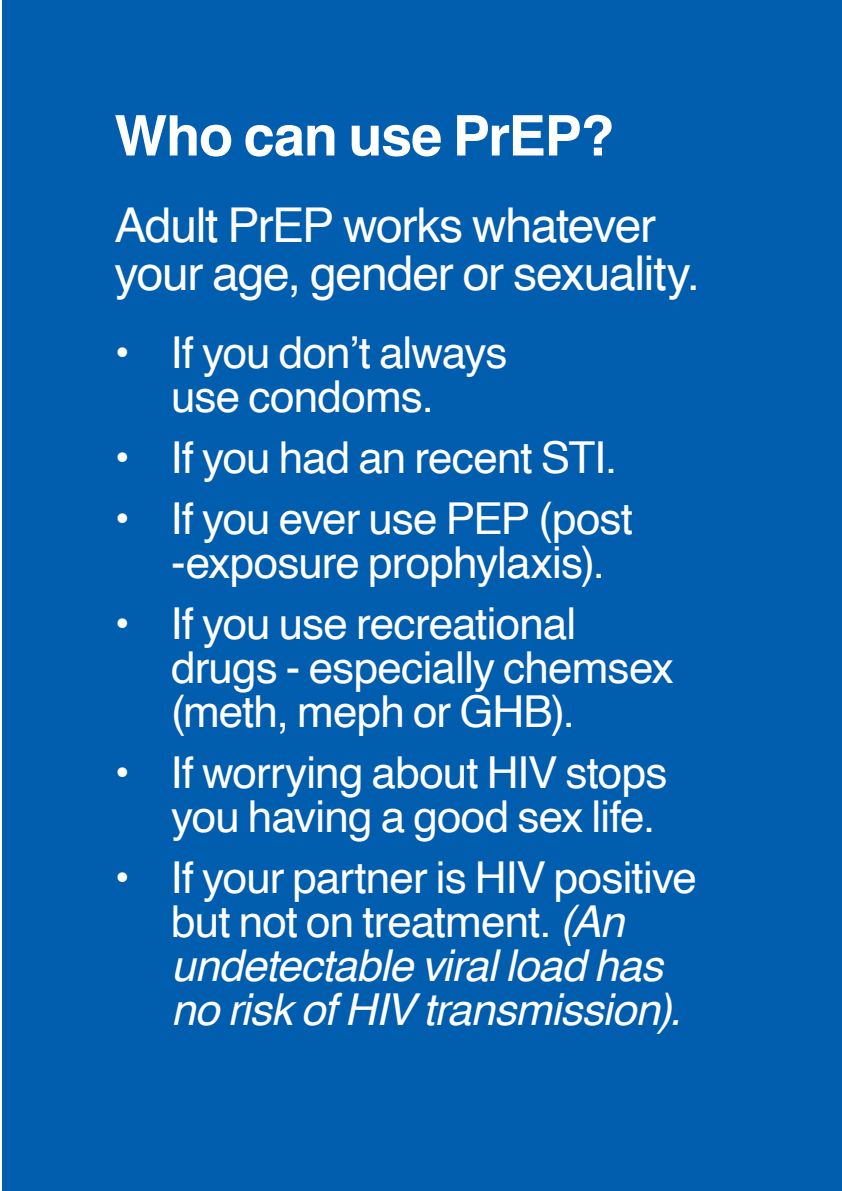
<style>
.page{position:relative;width:842px;height:1191px;background:#fff}
.page>*{position:absolute;margin:0;border:0;box-sizing:border-box;transform-origin:0 0}
.t1{font:700 56px "Helvetica";letter-spacing:-.025em;color:#fff}
.t2{font:48px/48px "Helvetica";letter-spacing:-.025em;color:#fff}
.t3{font:44px/44px "Helvetica";letter-spacing:-.02em;color:#fff}
.t4{font:italic 44px/44px "Helvetica";letter-spacing:-.02em;color:#fff}
.s1{font-style:normal}
</style>
<div class="page">
<div style="left:3px;top:0;width:839px;height:1191px;background:#015dad"></div>
<p class="t1" style="left:114px;top:102px;width:502px">Who can use PrEP?</p>
<p class="t2" style="left:114px;top:202px;width:587px">Adult PrEP works whatever your age, gender or sexuality.</p>
<p class="t3" style="left:114px;top:331px;width:395px;text-align:center">• If you don’t always use condoms.</p>
<p class="t3" style="left:114px;top:436px;width:505px">• If you had an recent STI.</p>
<p class="t3" style="left:171px;top:497px;width:463px;text-indent:-57px">• If you ever use PEP (post -exposure prophylaxis).</p>
<p class="t3" style="left:171px;top:602px;width:504px;text-indent:-57px">• If you use recreational drugs - especially chemsex (meth, meph or GHB).</p>
<p class="t3" style="left:114px;top:752px;width:554px;text-align:right">• If worrying about HIV stops you having a good sex life.</p>
<p class="t4" style="left:171px;top:856px;width:527px;text-indent:-57px"><span class="s1">• If your partner is HIV positive but not on treatment.</span> (An undetectable viral load has no risk of HIV transmission).</p>
</div>
